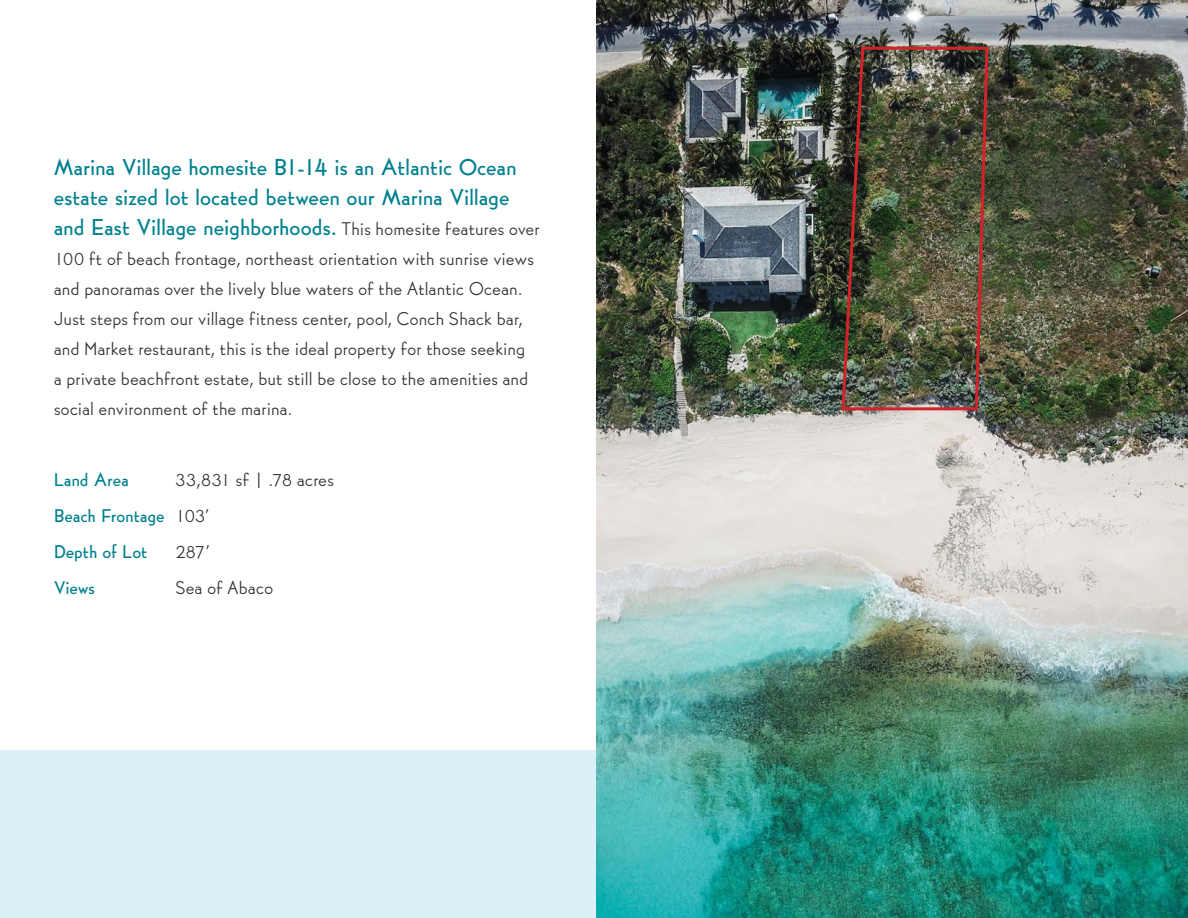
<style>
.page{position:relative;width:1188px;height:918px;background:#fff}
.page>*{position:absolute;margin:0;border:0;box-sizing:border-box;transform-origin:0 0}
.Opening_Para{font:500 22.5px/30px "Bernhard Gothic SG";letter-spacing:.015em;color:#00818f}
.Opening_Para-2{font:18px/30px "Bernhard Gothic SG";letter-spacing:.02em;color:#313438}
.Opening_Para-3{font:500 18px "Bernhard Gothic SG";letter-spacing:.02em;color:#00818f}
.s1{font-weight:400;font-size:18px;color:#313438}
.s2{font-weight:400;color:#313438}
</style>
<div class="page">
<div style="left:0;top:751px;width:1188px;height:167px;background:#dbf1f7"></div>
<img style="left:596px;top:0;width:592px;height:918px">
<img style="left:840px;top:45px;width:150px;height:367px">
<p class="Opening_Para" style="left:54px;top:151px;width:487px">Marina Village homesite B1-14 is an Atlantic Ocean estate sized lot located between our Marina Village and East Village neighborhoods. <span class="s1">This homesite features over</span></p>
<p class="Opening_Para-2" style="left:54px;top:243px;width:481px">100 ft of beach frontage, northeast orientation with sunrise views and panoramas over the lively blue waters of the Atlantic Ocean.<br>Just steps from our village fitness center, pool, Conch Shack bar, and Market restaurant, this is the ideal property for those seeking a private beachfront estate, but still be close to the amenities and social environment of the marina.</p>
<p class="Opening_Para-3" style="left:54px;top:468px;width:76px">Land Area</p>
<p class="Opening_Para-2" style="left:176px;top:465px;width:160px">33,831 sf | .78 acres</p>
<p class="Opening_Para-3" style="left:54px;top:503px;width:157px">Beach Frontage <span class="s2">103’</span></p>
<p class="Opening_Para-3" style="left:54px;top:539px;width:95px">Depth of Lot</p>
<p class="Opening_Para-2" style="left:176px;top:537px;width:36px">287’</p>
<p class="Opening_Para-3" style="left:54px;top:575px;width:43px">Views</p>
<p class="Opening_Para-2" style="left:176px;top:573px;width:99px">Sea of Abaco</p>
</div>
